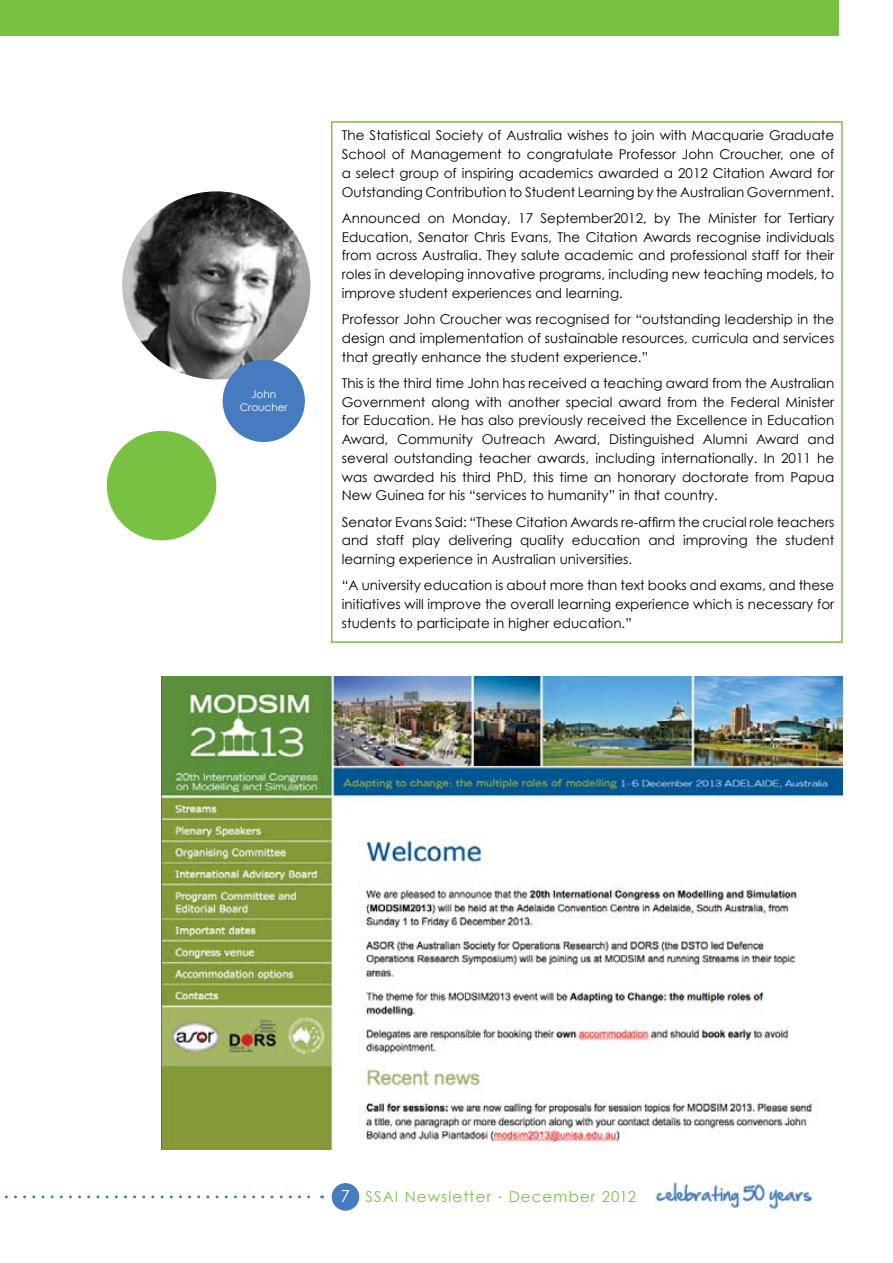
<style>
.page{position:relative;width:893px;height:1263px;background:#fff}
.page>*{position:absolute;margin:0;border:0;box-sizing:border-box;transform-origin:0 0}
.t1{font:15px "Century Gothic";letter-spacing:.075em;color:#78c143}
.t2{font:13.5px/18.8px "Century Gothic";color:#000;text-align:justify}
.t3{font:10.5px/13.5px "Century Gothic";color:#fff;text-align:center}
.s1{font-size:16.5px;color:#fff}
</style>
<div class="page">
<div style="left:332px;top:1183px;width:27px;height:28px;background:#467cbf;border-radius:50%"></div>
<svg style="left:4px;top:1195px;width:319px;height:3px"></svg>
<div style="left:0;top:0;width:838px;height:36px;background:#78c143"></div>
<img style="left:656px;top:1182px;width:155px;height:26px">
<div style="left:331px;top:121px;width:512px;height:522px;border:2px solid #78c143"></div>
<img style="left:122px;top:191px;width:188px;height:188px;border-radius:94px">
<div style="left:107px;top:431px;width:109px;height:109px;background:#78c143;border-radius:50%"></div>
<div style="left:223px;top:360px;width:82px;height:82px;background:#467cbf;border-radius:50%"></div>
<img style="left:162px;top:676px;width:681px;height:473px">
<p class="t3" style="left:240px;top:387px;width:50px">John<br>Croucher</p>
<p class="t2" style="left:342px;top:126px;width:494px">The Statistical Society of Australia wishes to join with Macquarie Graduate School of Management to congratulate Professor John Croucher, one of a select group of inspiring academics awarded a 2012 Citation Award for Outstanding Contribution to Student Learning by the Australian Government.</p>
<p class="t2" style="left:342px;top:208px;width:494px">Announced on Monday, 17 September2012, by The Minister for Tertiary Education, Senator Chris Evans, The Citation Awards recognise individuals from across Australia. They salute academic and professional staff for their roles in developing innovative programs, including new teaching models, to improve student experiences and learning.</p>
<p class="t2" style="left:342px;top:310px;width:494px">Professor John Croucher was recognised for “outstanding leadership in the design and implementation of sustainable resources, curricula and services that greatly enhance the student experience.”</p>
<p class="t2" style="left:342px;top:373px;width:494px">This is the third time John has received a teaching award from the Australian Government along with another special award from the Federal Minister for Education. He has also previously received the Excellence in Education Award, Community Outreach Award, Distinguished Alumni Award and several outstanding teacher awards, including internationally. In 2011 he was awarded his third PhD, this time an honorary doctorate from Papua New Guinea for his “services to humanity” in that country.</p>
<p class="t2" style="left:342px;top:512px;width:494px">Senator Evans Said: “These Citation Awards re-affirm the crucial role teachers and staff play delivering quality education and improving the student learning experience in Australian universities.</p>
<p class="t2" style="left:342px;top:576px;width:494px">“A university education is about more than text books and exams, and these initiatives will improve the overall learning experience which is necessary for students to participate in higher education.”</p>
<p class="t1" style="left:341px;top:1187px;width:297px"><span class="s1">7</span> SSAI Newsletter <sup>.</sup> December 2012</p>
</div>
